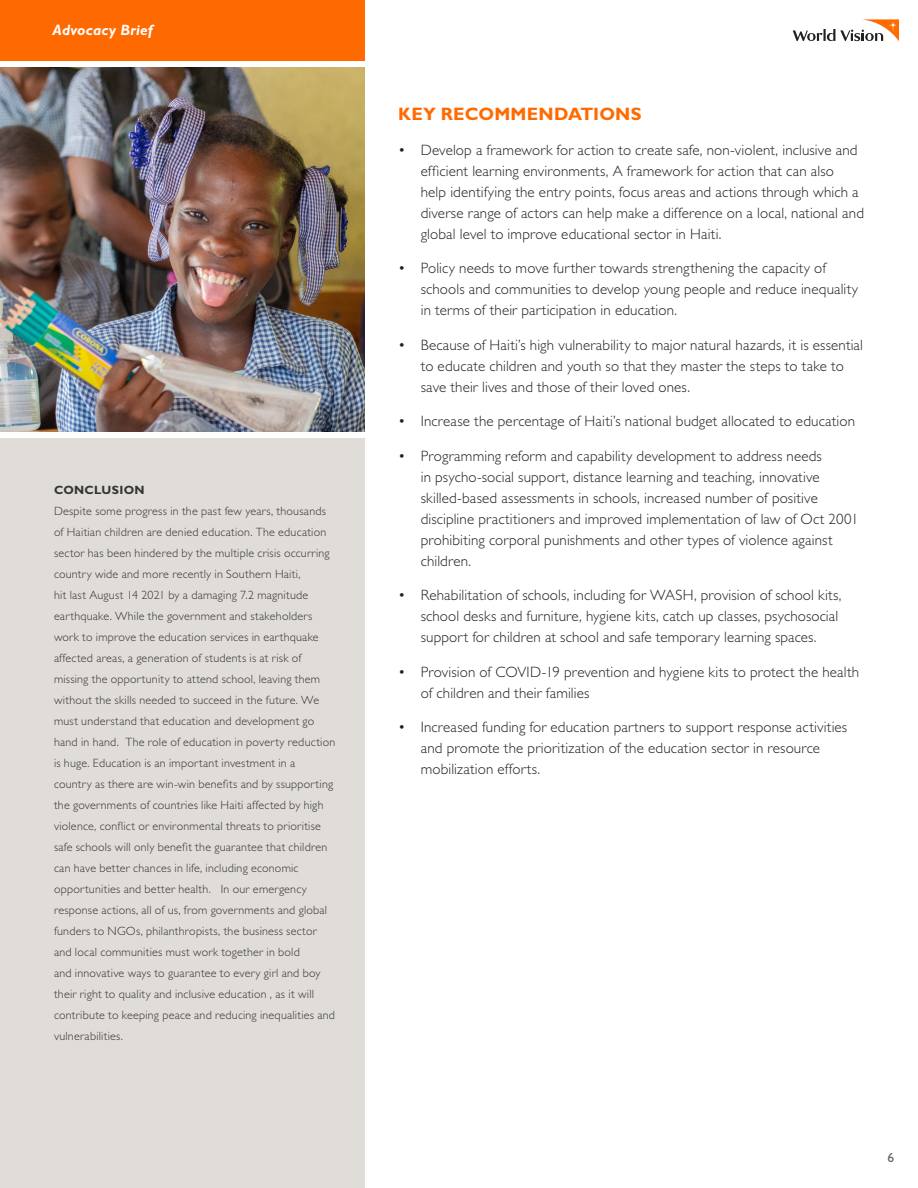
<style>
.page{position:relative;width:918px;height:1188px;background:#fff}
.page>*{position:absolute;margin:0;border:0;box-sizing:border-box;transform-origin:0 0}
.t1{font:700 18px "Gill Sans Std";letter-spacing:.01em;color:#ff6a00}
.Purple_check_box{font:300 15px/21px "Gill Sans Std";letter-spacing:.01em;color:#231f20}
.t2{font:italic 700 15px "Gill Sans Std";letter-spacing:.01em;color:#fff}
.t3{font:13.5px "Gill Sans Std";color:#666}
.t4{font:300 12px/21px "Gill Sans Std";letter-spacing:.02em;color:#343434}
.t5{font:700 12px "Gill Sans Std";letter-spacing:.025em;color:#343434}
</style>
<div class="page">
<img style="left:0;top:68px;width:364px;height:364px">
<div style="left:0;top:438px;width:364px;height:750px;background:#e0dcd7"></div>
<div style="left:0;top:0;width:364px;height:61px;background:#ff6a00"></div>
<svg style="left:793px;top:19px;width:106px;height:22px"></svg>
<p class="t2" style="left:52px;top:21px;width:102px">Advocacy Brief</p>
<p class="t5" style="left:54px;top:483px;width:92px">CONCLUSION</p>
<p class="t4" style="left:54px;top:501px;width:283px">Despite some progress in the past few years, thousands of Haitian children are denied education. The education sector has been hindered by the multiple crisis occurring country wide and more recently in Southern Haiti,<br>hit last August 14 2021 by a damaging 7.2 magnitude earthquake. While the government and stakeholders work to improve the education services in earthquake affected areas, a generation of students is at risk of missing the opportunity to attend school, leaving them without the skills needed to succeed in the future. We must understand that education and development go hand in hand. The role of education in poverty reduction is huge. Education is an important investment in a country as there are win-win benefits and by ssupporting the governments of countries like Haiti affected by high violence, conflict or environmental threats to prioritise safe schools will only benefit the guarantee that children can have better chances in life, including economic opportunities and better health. In our emergency response actions, all of us, from governments and global funders to NGOs, philanthropists, the business sector and local communities must work together in bold<br>and innovative ways to guarantee to every girl and boy their right to quality and inclusive education , as it will contribute to keeping peace and reducing inequalities and vulnerabilities.</p>
<p class="t1" style="left:398px;top:104px;width:245px">KEY RECOMMENDATIONS</p>
<p class="Purple_check_box" style="left:421px;top:139px;width:445px;text-indent:-22px">• Develop a framework for action to create safe, non-violent, inclusive and efficient learning environments, A framework for action that can also<br>help identifying the entry points, focus areas and actions through which a diverse range of actors can help make a difference on a local, national and global level to improve educational sector in Haiti.</p>
<p class="Purple_check_box" style="left:421px;top:258px;width:439px;text-indent:-22px">• Policy needs to move further towards strengthening the capacity of schools and communities to develop young people and reduce inequality in terms of their participation in education.</p>
<p class="Purple_check_box" style="left:421px;top:334px;width:444px;text-indent:-22px">• Because of Haiti’s high vulnerability to major natural hazards, it is essential to educate children and youth so that they master the steps to take to save their lives and those of their loved ones.</p>
<p class="Purple_check_box" style="left:398px;top:411px;width:458px">• Increase the percentage of Haiti’s national budget allocated to education</p>
<p class="Purple_check_box" style="left:421px;top:445px;width:439px;text-indent:-22px">• Programming reform and capability development to address needs<br>in psycho-social support, distance learning and teaching, innovative skilled-based assessments in schools, increased number of positive discipline practitioners and improved implementation of law of Oct 2001 prohibiting corporal punishments and other types of violence against children.</p>
<p class="Purple_check_box" style="left:421px;top:585px;width:422px;text-indent:-22px">• Rehabilitation of schools, including for WASH, provision of school kits, school desks and furniture, hygiene kits, catch up classes, psychosocial support for children at school and safe temporary learning spaces.</p>
<p class="Purple_check_box" style="left:421px;top:661px;width:440px;text-indent:-22px">• Provision of COVID-19 prevention and hygiene kits to protect the health of children and their families</p>
<p class="Purple_check_box" style="left:421px;top:717px;width:428px;text-indent:-22px">• Increased funding for education partners to support response activities and promote the prioritization of the education sector in resource mobilization efforts.</p>
<p class="t3" style="left:888px;top:1150px;width:8px">6</p>
</div>
